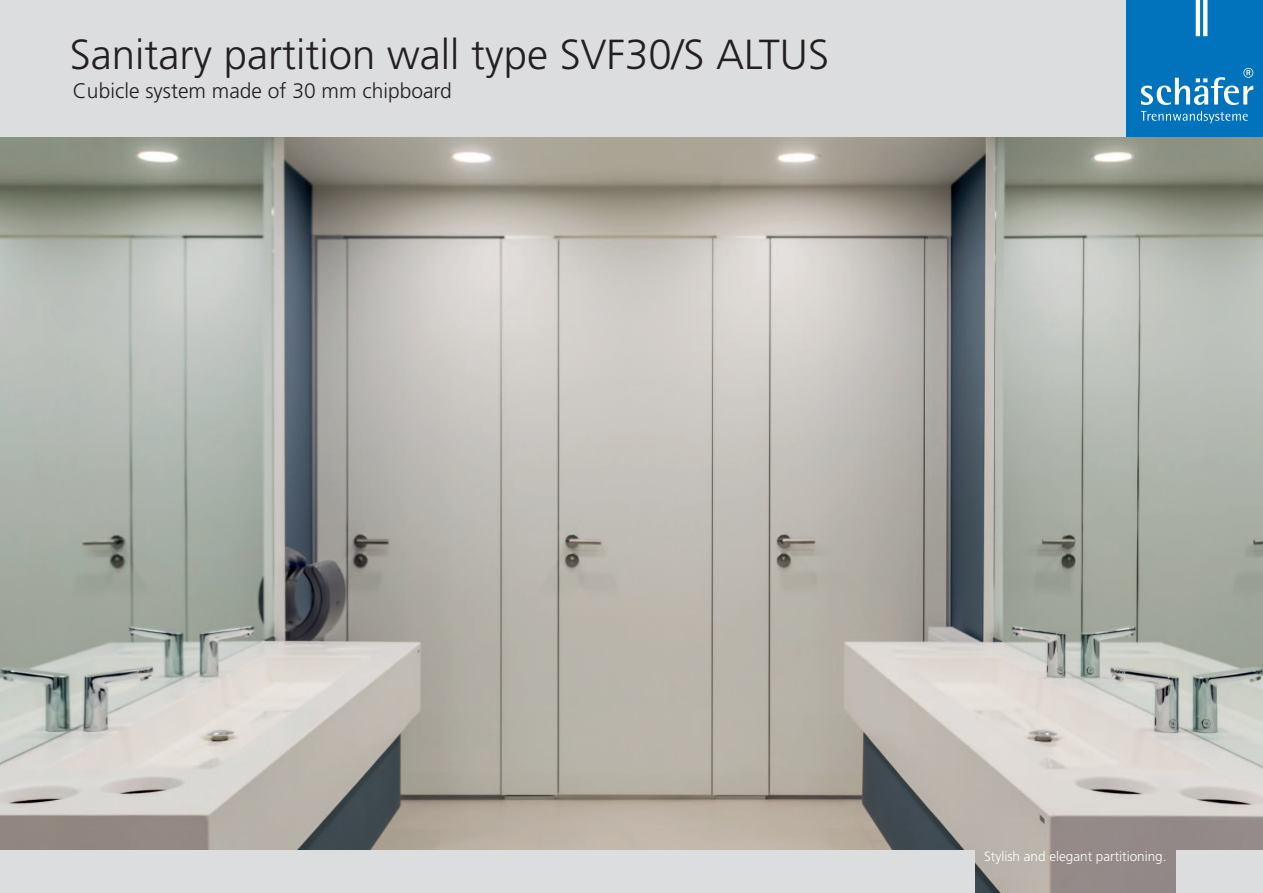
<style>
.page{position:relative;width:1263px;height:893px;background:#fff}
.page>*{position:absolute;margin:0;border:0;box-sizing:border-box;transform-origin:0 0}
.t1{font:300 42px "Frutiger";color:#231f20}
.t2{font:300 21px "Frutiger";color:#231f20}
.t3{font:300 13.5px "Frutiger";color:#fff}
</style>
<div class="page">
<img style="left:0;top:136px;width:1263px;height:757px">
<div style="left:0;top:0;width:1129px;height:136px;background:#dcdddf"></div>
<div style="left:1127px;top:0;width:136px;height:136px;background:#0073bc"></div>
<svg style="left:1141px;top:111px;width:107px;height:12px"></svg>
<hr style="left:1196px;top:0;width:4px;height:36px;background:#fff">
<svg style="left:1203px;top:0;width:4px;height:36px"></svg>
<svg style="left:1141px;top:68px;width:112px;height:37px"></svg>
<div style="left:0;top:850px;width:974px;height:43px;background:#dcdddf"></div>
<div style="left:1176px;top:850px;width:87px;height:43px;background:#dcdddf"></div>
<p class="t1" style="left:70px;top:37px;width:761px">Sanitary partition wall type SVF30/S ALTUS</p>
<p class="t2" style="left:73px;top:82px;width:380px">Cubicle system made of 30 mm chipboard</p>
<p class="t3" style="left:984px;top:851px;width:184px">Stylish and elegant partitioning.</p>
</div>
